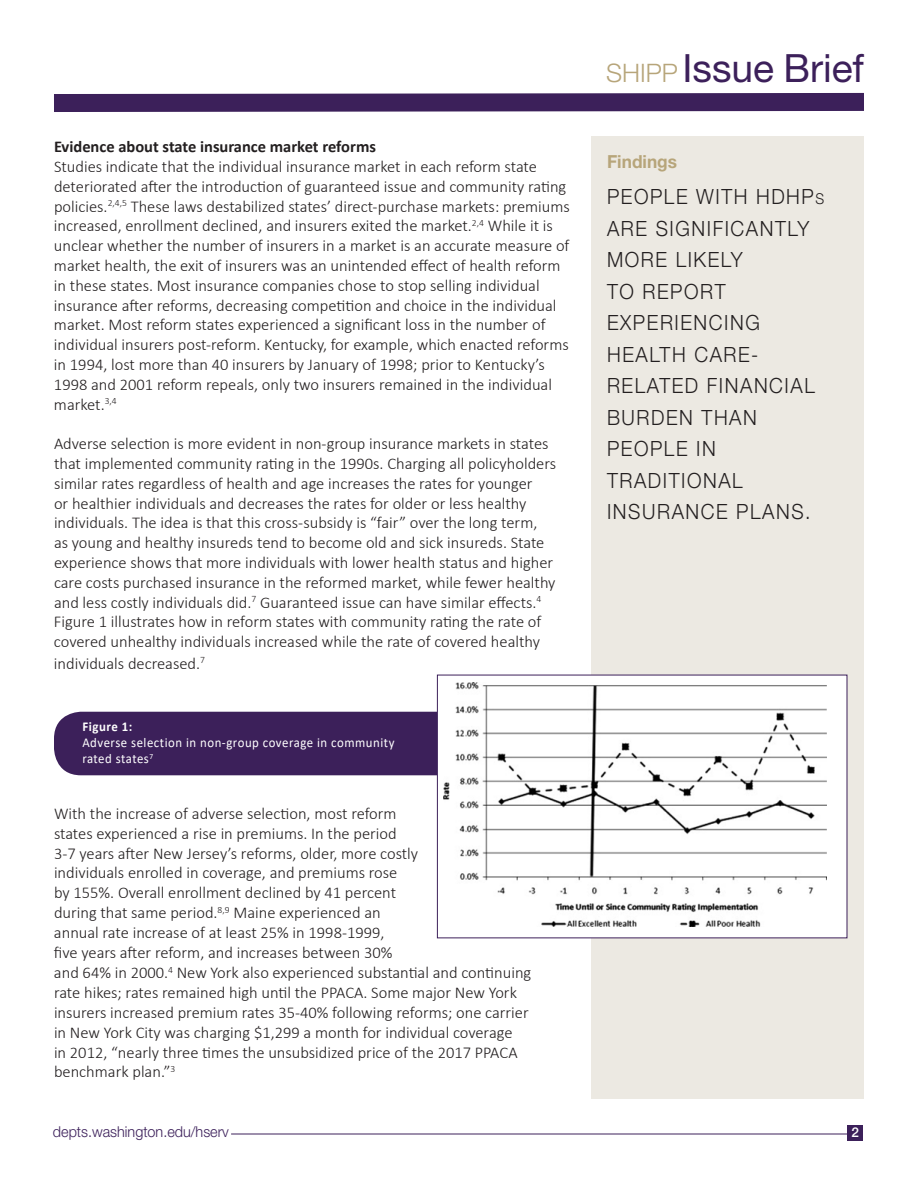
<style>
.page{position:relative;width:918px;height:1188px;background:#fff}
.page>*{position:absolute;margin:0;border:0;box-sizing:border-box;transform-origin:0 0}
.t1{font:39px "Helvetica Neue LT Std";color:#3c205a}
.t2{font:300 21px/31.5px "Helvetica Neue LT Std";letter-spacing:.08em;color:#231f20;scale:.93 1}
.t3{font:700 18px "Helvetica Neue LT Std";color:#b7a57a;scale:.96 1}
.t4{font:300 16.5px/19.8px "Calibri";color:#231f20}
.t5{font:700 16.5px "Calibri";color:#231f20}
.t6{font:300 15px "Helvetica Neue LT Std";color:#3c205a;scale:.96 1}
.t7{font:13.5px/16.2px "Calibri";letter-spacing:.04em;color:#fff;scale:.95 1}
.t8{font:700 13.5px "Calibri";letter-spacing:.04em;color:#fff;scale:.95 1}
.t9{font:500 13.5px "Helvetica Neue LT Std";color:#fff}
.s1{font-weight:300;font-size:25.5px;color:#b7a57a}
.s2{font-size:15px}
</style>
<div class="page">
<svg style="left:54px;top:92px;width:810px;height:20px;background:#4f366a"></svg>
<div style="left:592px;top:136px;width:272px;height:963px;background:#ece9e2"></div>
<hr style="left:231px;top:1134px;width:622px;height:1px;background:#3c205a">
<div style="left:847px;top:1125px;width:16px;height:16px;background:#3c205a"></div>
<div style="left:54px;top:712px;width:411px;height:63px;background:#3c205a;border-radius:27px"></div>
<div style="left:437px;top:675px;width:410px;height:263px;background:#fff"></div>
<img style="left:444px;top:682px;width:382px;height:244px">
<p class="t5" style="left:54px;top:135px;width:324px">Evidence about state insurance market reforms</p>
<p class="t4" style="left:54px;top:156px;width:517px">Studies indicate that the individual insurance market in each reform state deteriorated after the introduction of guaranteed issue and community rating policies.<sup>2,4,5</sup> These laws destabilized states’ direct-purchase markets: premiums increased, enrollment declined, and insurers exited the market.<sup>2,4</sup> While it is unclear whether the number of insurers in a market is an accurate measure of market health, the exit of insurers was an unintended effect of health reform in these states. Most insurance companies chose to stop selling individual insurance after reforms, decreasing competition and choice in the individual market. Most reform states experienced a significant loss in the number of individual insurers post-reform. Kentucky, for example, which enacted reforms in 1994, lost more than 40 insurers by January of 1998; prior to Kentucky’s 1998 and 2001 reform repeals, only two insurers remained in the individual market.<sup>3,4</sup></p>
<p class="t4" style="left:54px;top:434px;width:504px">Adverse selection is more evident in non-group insurance markets in states that implemented community rating in the 1990s. Charging all policyholders similar rates regardless of health and age increases the rates for younger<br>or healthier individuals and decreases the rates for older or less healthy individuals. The idea is that this cross-subsidy is “fair” over the long term,<br>as young and healthy insureds tend to become old and sick insureds. State experience shows that more individuals with lower health status and higher care costs purchased insurance in the reformed market, while fewer healthy and less costly individuals did.<sup>7</sup> Guaranteed issue can have similar effects.<sup>4<br></sup>Figure 1 illustrates how in reform states with community rating the rate of covered unhealthy individuals increased while the rate of covered healthy</p>
<p class="t4" style="left:54px;top:653px;width:153px">individuals decreased.<sup>7</sup></p>
<p class="t8" style="left:82px;top:717px;width:54px">Figure 1:</p>
<p class="t7" style="left:82px;top:734px;width:330px">Adverse selection in non-group coverage in community rated states<sup>7</sup></p>
<p class="t4" style="left:54px;top:803px;width:479px">With the increase of adverse selection, most reform<br>states experienced a rise in premiums. In the period<br>3-7 years after New Jersey’s reforms, older, more costly<br>individuals enrolled in coverage, and premiums rose<br>by 155%. Overall enrollment declined by 41 percent<br>during that same period.<sup>8,9</sup> Maine experienced an<br>annual rate increase of at least 25% in 1998-1999,<br>five years after reform, and increases between 30%<br>and 64% in 2000.<sup>4</sup> New York also experienced substantial and continuing rate hikes; rates remained high until the PPACA. Some major New York insurers increased premium rates 35-40% following reforms; one carrier in New York City was charging $1,299 a month for individual coverage<br>in 2012, “nearly three times the unsubsidized price of the 2017 PPACA benchmark plan.”<sup>3</sup></p>
<h1 class="t1" style="left:606px;top:45px;width:259px"><span class="s1">SHIPP</span> Issue Brief</h1>
<p class="t3" style="left:607px;top:150px;width:74px">Findings</p>
<p class="t2" style="left:607px;top:180px;width:235px">PEOPLE WITH HDHP<span class="s2">S<br></span>ARE SIGNIFICANTLY<br>MORE LIKELY<br>TO REPORT<br>EXPERIENCING<br>HEALTH CARE-<br>RELATED FINANCIAL<br>BURDEN THAN<br>PEOPLE IN<br>TRADITIONAL<br>INSURANCE PLANS.</p>
<p class="t6" style="left:53px;top:1123px;width:185px">depts.washington.edu/hserv</p>
<p class="t9" style="left:851px;top:1125px;width:9px">2</p>
</div>
